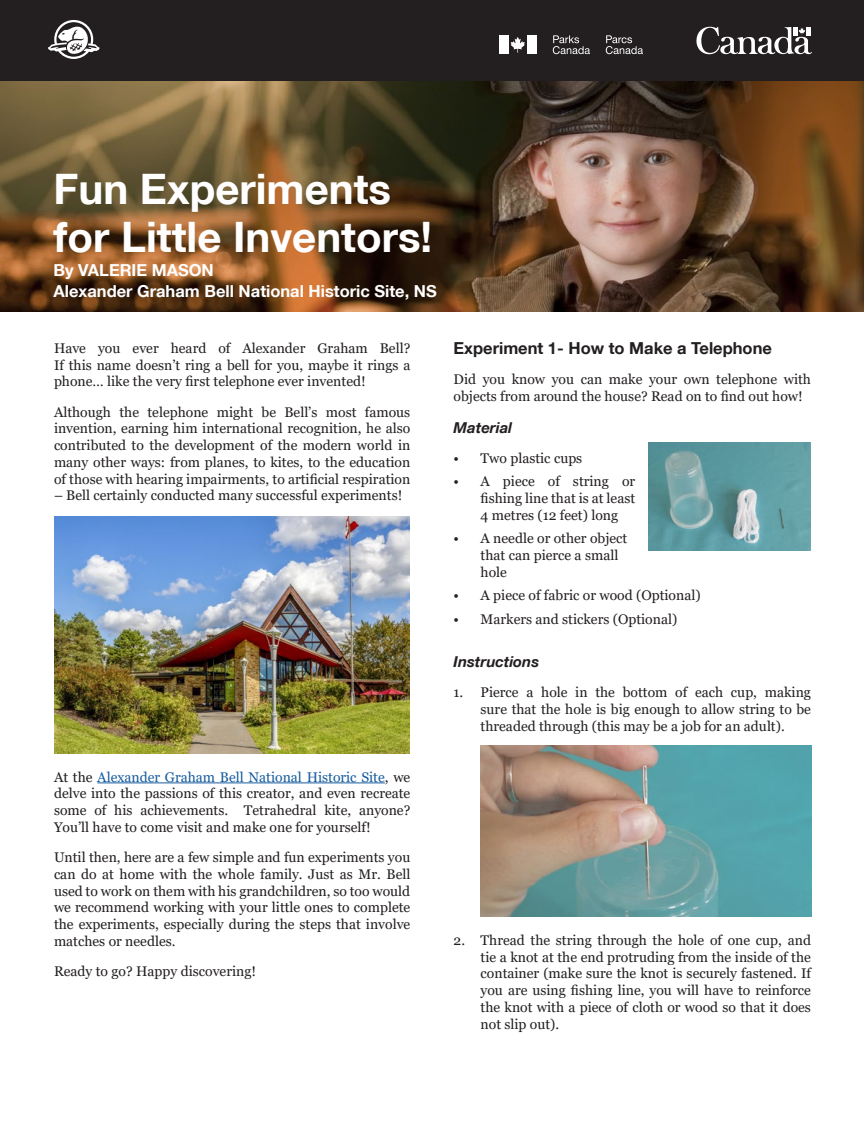
<style>
.page{position:relative;width:864px;height:1134px;background:#fff}
.page>*{position:absolute;margin:0;border:0;box-sizing:border-box;transform-origin:0 0}
.t1{font:700 42px "Helvetica Neue LT";color:#fff}
.Title_continued{font:700 16.5px "Helvetica Neue LT";color:#fff}
.Heading_1{font:700 16.5px "Helvetica Neue LT";color:#231f20}
.Heading_2{font:italic 700 15px "Helvetica Neue LT";color:#231f20}
.Body{font:13.95px/16.8px "Georgia";color:#231f20;text-align:justify}
.Heading_1-2{font:13.95px/16.8px "Georgia";color:#231f20}
.s1{color:#175d9e}
</style>
<div class="page">
<img style="left:0;top:81px;width:864px;height:231px">
<hr style="left:97px;top:783px;width:288px;height:1px;background:#175d9e">
<img style="left:54px;top:516px;width:356px;height:237px">
<img style="left:649px;top:442px;width:161px;height:108px">
<img style="left:481px;top:745px;width:330px;height:172px">
<div style="left:0;top:0;width:864px;height:81px;background:#231f20"></div>
<svg style="left:696px;top:27px;width:116px;height:28px"></svg>
<div style="left:499px;top:35px;width:9px;height:19px;background:#fff"></div>
<svg style="left:511px;top:37px;width:14px;height:16px"></svg>
<div style="left:527px;top:35px;width:9px;height:19px;background:#fff"></div>
<svg style="left:553px;top:35px;width:37px;height:19px"></svg>
<svg style="left:606px;top:35px;width:37px;height:19px"></svg>
<svg style="left:48px;top:20px;width:52px;height:39px"></svg>
<p class="t1" style="left:54px;top:163px;width:339px">Fun Experiments</p>
<p class="t1" style="left:54px;top:211px;width:380px">for Little Inventors!</p>
<p class="Title_continued" style="left:54px;top:260px;width:162px">By VALERIE MASON</p>
<p class="Title_continued" style="left:54px;top:281px;width:385px">Alexander Graham Bell National Historic Site, NS</p>
<p class="Body" style="left:54px;top:340px;width:358px">Have you ever heard of Alexander Graham Bell?<br>If this name doesn’t ring a bell for you, maybe it rings a phone… like the very first telephone ever invented!</p>
<p class="Body" style="left:54px;top:404px;width:358px">Although the telephone might be Bell’s most famous invention, earning him international recognition, he also contributed to the development of the modern world in many other ways: from planes, to kites, to the education of those with hearing impairments, to artificial respiration</p>
<p class="Body" style="left:54px;top:487px;width:350px">– Bell certainly conducted many successful experiments!</p>
<p class="Body" style="left:54px;top:769px;width:358px">At the <span class="s1">Alexander Graham Bell National Historic Site</span>, we delve into the passions of this creator, and even recreate some of his achievements. Tetrahedral kite, anyone?<br>You’ll have to come visit and make one for yourself!</p>
<p class="Body" style="left:54px;top:849px;width:358px">Until then, here are a few simple and fun experiments you can do at home with the whole family. Just as Mr. Bell used to work on them with his grandchildren, so too would we recommend working with your little ones to complete the experiments, especially during the steps that involve matches or needles.</p>
<p class="Body" style="left:54px;top:963px;width:204px">Ready to go? Happy discovering!</p>
<p class="Heading_1" style="left:454px;top:338px;width:320px">Experiment 1- How to Make a Telephone</p>
<p class="Heading_1-2" style="left:454px;top:371px;width:359px">Did you know you can make your own telephone with objects from around the house? Read on to find out how!</p>
<p class="Heading_2" style="left:454px;top:418px;width:60px">Material</p>
<p class="Body" style="left:454px;top:450px;width:130px">• Two plastic cups</p>
<p class="Body" style="left:481px;top:473px;width:156px;text-indent:-27px">• A piece of string or fishing line that is at least 4 metres (12 feet) long</p>
<p class="Body" style="left:481px;top:530px;width:148px;text-align:left;text-indent:-27px">• A needle or other object that can pierce a small hole</p>
<p class="Body" style="left:454px;top:587px;width:249px">• A piece of fabric or wood (Optional)</p>
<p class="Body" style="left:454px;top:611px;width:225px">• Markers and stickers (Optional)</p>
<p class="Heading_2" style="left:454px;top:652px;width:87px">Instructions</p>
<p class="Body" style="left:481px;top:684px;width:332px;text-indent:-27px">1. Pierce a hole in the bottom of each cup, making sure that the hole is big enough to allow string to be threaded through (this may be a job for an adult).</p>
<p class="Body" style="left:481px;top:932px;width:332px;text-indent:-27px">2. Thread the string through the hole of one cup, and tie a knot at the end protruding from the inside of the container (make sure the knot is securely fastened. If you are using fishing line, you will have to reinforce the knot with a piece of cloth or wood so that it does not slip out).</p>
</div>
